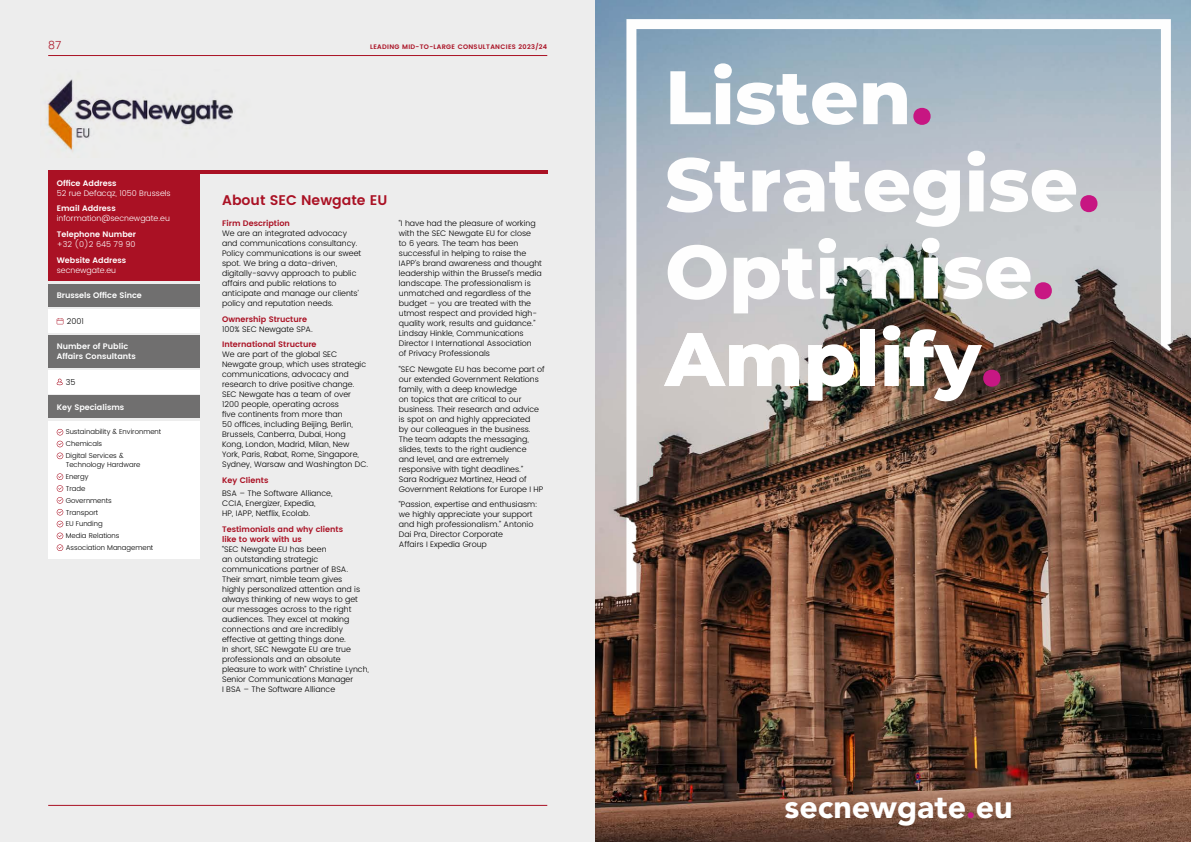
<style>
.page{position:relative;width:1191px;height:842px;background:#fff}
.page>*{position:absolute;margin:0;border:0;box-sizing:border-box;transform-origin:0 0}
.t1{font:800 75.6px/87.3px "Montserrat";color:#fff}
.t2{font:900 32.1px "Avenir LT Std";color:#fff}
.t3{font:600 14px "Poppins";color:#aa1124}
.t4{font:300 11px "Poppins";color:#aa1124}
.t5{font:300 8px/10px "Poppins";color:#000}
.t6{font:600 8px/10px "Poppins";color:#fff}
.t7{font:600 8px/10px "Poppins";color:#aa1124}
.t8{font:300 8px "Poppins";color:#fff}
.t9{font:300 7px/11.8px "Poppins";color:#000}
.t10{font:600 6.5px "Poppins";letter-spacing:.05em;color:#aa1124}
.s1{color:#c81783}
</style>
<div class="page">
<div style="left:0;top:0;width:595px;height:842px;background:#ededed"></div>
<hr style="left:48px;top:55px;width:499px;height:1px;background:#aa1124">
<hr style="left:48px;top:170px;width:499px;height:3px;background:#aa1124">
<hr style="left:48px;top:805px;width:499px;height:1px;background:#aa1124">
<img style="left:595px;top:0;width:596px;height:842px">
<img style="left:626px;top:19px;width:544px;height:804px">
<img style="left:868px;top:239px;width:47px;height:70px">
<div style="left:48px;top:284px;width:151px;height:22px;background:#706f6f"></div>
<div style="left:48px;top:335px;width:151px;height:32px;background:#706f6f"></div>
<div style="left:48px;top:309px;width:151px;height:23px;background:#fff"></div>
<svg style="left:57px;top:318px;width:6px;height:6px"></svg>
<div style="left:48px;top:370px;width:151px;height:23px;background:#fff"></div>
<svg style="left:57px;top:379px;width:6px;height:6px"></svg>
<div style="left:48px;top:171px;width:151px;height:110px;background:#aa1124"></div>
<img style="left:46px;top:79px;width:187px;height:73px">
<div style="left:48px;top:421px;width:151px;height:137px;background:#fff"></div>
<svg style="left:57px;top:429px;width:6px;height:6px"></svg>
<svg style="left:57px;top:441px;width:6px;height:6px"></svg>
<svg style="left:57px;top:453px;width:6px;height:6px"></svg>
<svg style="left:57px;top:473px;width:6px;height:42px"></svg>
<svg style="left:57px;top:521px;width:6px;height:6px"></svg>
<svg style="left:57px;top:533px;width:6px;height:18px"></svg>
<div style="left:48px;top:396px;width:151px;height:22px;background:#706f6f"></div>
<h3 class="t4" style="left:48px;top:37px;width:15px">87</h3>
<p class="t10" style="left:370px;top:42px;width:179px">LEADING MID-TO-LARGE CONSULTANCIES 2023/24</p>
<p class="t6" style="left:57px;top:178px;width:61px">Office Address</p>
<p class="t8" style="left:57px;top:187px;width:116px">52 rue Defacqz, 1050 Brussels</p>
<p class="t6" style="left:57px;top:204px;width:60px">Email Address</p>
<p class="t8" style="left:57px;top:213px;width:115px">information@secnewgate.eu</p>
<p class="t6" style="left:57px;top:229px;width:81px">Telephone Number</p>
<p class="t8" style="left:57px;top:238px;width:80px">+32 (0)2 645 79 90</p>
<p class="t6" style="left:57px;top:255px;width:71px">Website Address</p>
<p class="t8" style="left:57px;top:264px;width:61px">secnewgate.eu</p>
<p class="t6" style="left:57px;top:290px;width:87px">Brussels Office Since</p>
<p class="t5" style="left:67px;top:316px;width:19px">2001</p>
<p class="t6" style="left:57px;top:341px;width:81px">Number of Public<br>Affairs Consultants</p>
<p class="t5" style="left:66px;top:377px;width:11px">35</p>
<p class="t6" style="left:57px;top:402px;width:69px">Key Specialisms</p>
<p class="t9" style="left:66px;top:426px;width:97px">Sustainability &amp; Environment<br>Chemicals<br>Digital Services &amp;</p>
<p class="t9" style="left:66px;top:459px;width:89px">Technology Hardware<br>Energy<br>Trade<br>Governments<br>Transport<br>EU Funding<br>Media Relations<br>Association Management</p>
<h3 class="t3" style="left:222px;top:189px;width:167px">About SEC Newgate EU</h3>
<p class="t7" style="left:222px;top:218px;width:69px">Firm Description</p>
<p class="t5" style="left:222px;top:228px;width:141px">We are an integrated advocacy and communications consultancy.<br>Policy communications is our sweet spot. We bring a data-driven, digitally-savvy approach to public affairs and public relations to anticipate and manage our clients’ policy and reputation needs.</p>
<p class="t7" style="left:222px;top:314px;width:86px">Ownership Structure</p>
<p class="t5" style="left:222px;top:324px;width:92px">100% SEC Newgate SPA.</p>
<p class="t7" style="left:222px;top:340px;width:96px">International Structure</p>
<p class="t5" style="left:222px;top:350px;width:148px">We are part of the global SEC Newgate group, which uses strategic communications, advocacy and research to drive positive change.<br>SEC Newgate has a team of over 1200 people, operating across<br>five continents from more than<br>50 offices, including Beijing, Berlin, Brussels, Canberra, Dubai, Hong Kong, London, Madrid, Milan, New York, Paris, Rabat, Rome, Singapore, Sydney, Warsaw and Washington DC.</p>
<p class="t7" style="left:222px;top:475px;width:48px">Key Clients</p>
<p class="t5" style="left:222px;top:488px;width:112px">BSA – The Software Alliance,<br>CCIA, Energizer, Expedia,<br>HP, IAPP, Netflix, Ecolab.</p>
<p class="t7" style="left:222px;top:524px;width:122px">Testimonials and why clients like to work with us</p>
<p class="t5" style="left:222px;top:544px;width:148px">“SEC Newgate EU has been<br>an outstanding strategic communications partner of BSA.<br>Their smart, nimble team gives<br>highly personalized attention and is always thinking of new ways to get our messages across to the right audiences. They excel at making connections and are incredibly effective at getting things done.<br>In short, SEC Newgate EU are true professionals and an absolute pleasure to work with” Christine Lynch,<br>Senior Communications Manager<br>I BSA – The Software Alliance</p>
<p class="t5" style="left:399px;top:218px;width:145px">“I have had the pleasure of working with the SEC Newgate EU for close<br>to 6 years. The team has been successful in helping to raise the IAPP’s brand awareness and thought leadership within the Brussel’s media landscape. The professionalism is unmatched and regardless of the budget – you are treated with the utmost respect and provided high&shy;quality work, results and guidance.” Lindsay Hinkle, Communications Director I International Association<br>of Privacy Professionals</p>
<p class="t5" style="left:399px;top:364px;width:147px">“SEC Newgate EU has become part of our extended Government Relations family, with a deep knowledge<br>on topics that are critical to our business. Their research and advice is spot on and highly appreciated<br>by our colleagues in the business.<br>The team adapts the messaging, slides, texts to the right audience<br>and level, and are extremely responsive with tight deadlines.”<br>Sara Rodriguez Martinez, Head of Government Relations for Europe I HP</p>
<p class="t5" style="left:399px;top:500px;width:140px">“Passion, expertise and enthusiasm: we highly appreciate your support and high professionalism.” Antonio<br>Dai Pra, Director Corporate<br>Affairs I Expedia Group</p>
<h1 class="t1" style="left:665px;top:50px;width:436px">Listen<span class="s1">.<br></span>Strategise<span class="s1">.<br></span>Optimise<span class="s1">.<br></span>Amplify<span class="s1">.</span></h1>
<h2 class="t2" style="left:784px;top:787px;width:230px">secnewgate<span class="s1">.</span>eu</h2>
</div>
